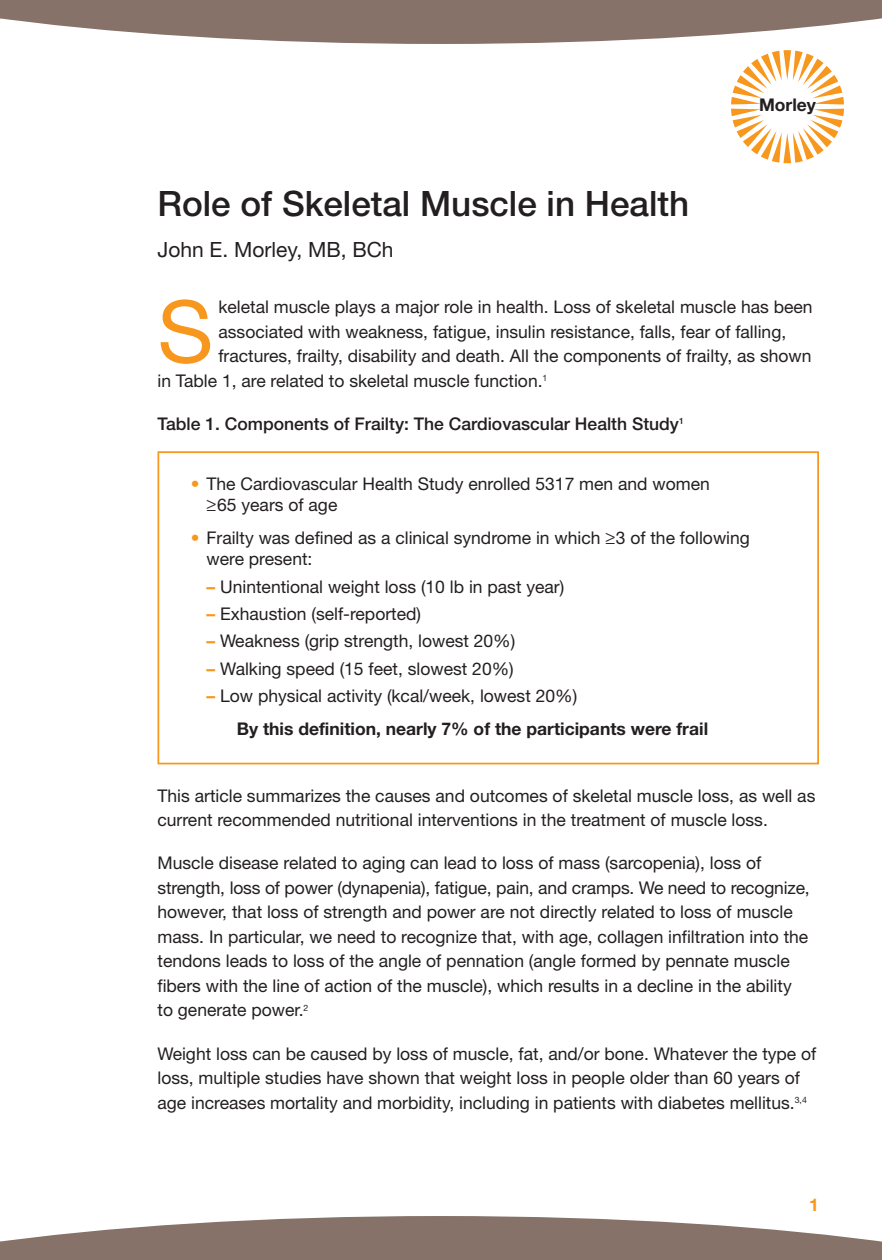
<style>
.page{position:relative;width:882px;height:1260px;background:#fff}
.page>*{position:absolute;margin:0;border:0;box-sizing:border-box;transform-origin:0 0}
.Body{font:86.1px "Helvetica Neue";color:#f7971d}
.t1{font:500 35px "Helvetica Neue";color:#231f20}
.t2{font:21px "Helvetica Neue";color:#231f20}
.Body-2{font:17.5px/24.5px "Helvetica Neue";color:#231f20}
.t3{font:700 17.5px/33.6px "Helvetica Neue";color:#231f20}
.Table_and_Figure_Hea{font:500 17.5px "Helvetica Neue";color:#231f20}
.t4{font:700 17.5px "Helvetica Neue";color:#f7971d}
.s1{color:#f7971d}
.s2{font-weight:700;color:#f7971d}
.s3{font-weight:400}
</style>
<div class="page">
<svg style="left:0;top:1216px;width:882px;height:44px"></svg>
<svg style="left:0;top:0;width:882px;height:44px"></svg>
<svg style="left:731px;top:50px;width:113px;height:113px"></svg>
<div style="left:158px;top:451px;width:661px;height:313px;border:2px solid #f7971d"></div>
<p class="t3" style="left:759px;top:88px;width:59px">Morley</p>
<p class="t1" style="left:158px;top:183px;width:533px">Role of Skeletal Muscle in Health</p>
<p class="t2" style="left:158px;top:237px;width:238px">John E. Morley, MB, BCh</p>
<p class="Body" style="left:158px;top:280px;width:57px">S</p>
<p class="Body-2" style="left:218px;top:295px;width:596px">keletal muscle plays a major role in health. Loss of skeletal muscle has been</p>
<p class="Body-2" style="left:218px;top:319px;width:569px">associated with weakness, fatigue, insulin resistance, falls, fear of falling,</p>
<p class="Body-2" style="left:218px;top:344px;width:595px">fractures, frailty, disability and death. All the components of frailty, as shown</p>
<p class="Body-2" style="left:158px;top:368px;width:391px">in Table 1, are related to skeletal muscle function.<sup>1</sup></p>
<p class="Table_and_Figure_Hea" style="left:158px;top:414px;width:528px">Table 1. Components of Frailty: The Cardiovascular Health Study<sup>1</sup></p>
<p class="Body-2" style="left:206px;top:473px;width:505px;line-height:21px;text-indent:-16px"><span class="s1">•</span> The Cardiovascular Health Study enrolled 5317 men and women ≥65 years of age</p>
<p class="Body-2" style="left:206px;top:527px;width:545px;line-height:21px;text-indent:-16px"><span class="s1">•</span> Frailty was defined as a clinical syndrome in which ≥3 of the following were present:</p>
<p class="Body-2" style="left:206px;top:574px;width:359px"><span class="s2">–</span> Unintentional weight loss (10 lb in past year)</p>
<p class="Body-2" style="left:206px;top:601px;width:216px"><span class="s2">–</span> Exhaustion (self-reported)</p>
<p class="Body-2" style="left:206px;top:629px;width:310px"><span class="s2">–</span> Weakness (grip strength, lowest 20%)</p>
<p class="Body-2" style="left:206px;top:656px;width:309px"><span class="s2">–</span> Walking speed (15 feet, slowest 20%)</p>
<p class="t3" style="left:237px;top:678px;width:473px;text-indent:-30px"><span class="s1">–</span> <span class="s3">Low physical activity (kcal/week, lowest 20%)<br></span>By this definition, nearly 7% of the participants were frail</p>
<p class="Body-2" style="left:158px;top:783px;width:659px">This article summarizes the causes and outcomes of skeletal muscle loss, as well as current recommended nutritional interventions in the treatment of muscle loss.</p>
<p class="Body-2" style="left:158px;top:851px;width:654px">Muscle disease related to aging can lead to loss of mass (sarcopenia), loss of strength, loss of power (dynapenia), fatigue, pain, and cramps. We need to recognize, however, that loss of strength and power are not directly related to loss of muscle mass. In particular, we need to recognize that, with age, collagen infiltration into the tendons leads to loss of the angle of pennation (angle formed by pennate muscle fibers with the line of action of the muscle), which results in a decline in the ability to generate power.<sup>2</sup></p>
<p class="Body-2" style="left:158px;top:1041px;width:660px">Weight loss can be caused by loss of muscle, fat, and/or bone. Whatever the type of loss, multiple studies have shown that weight loss in people older than 60 years of age increases mortality and morbidity, including in patients with diabetes mellitus.<sup>3,4</sup></p>
<p class="t4" style="left:809px;top:1194px;width:11px">1</p>
</div>
